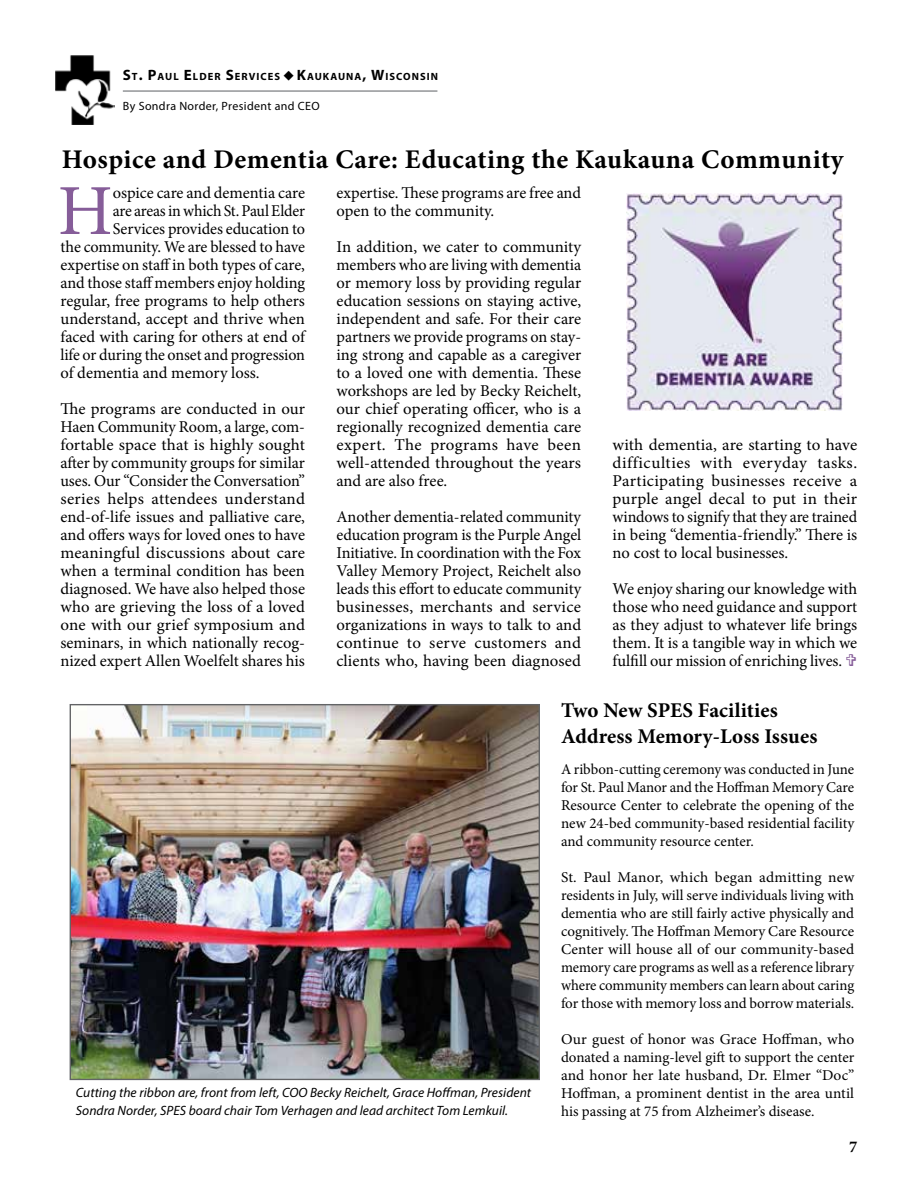
<style>
.page{position:relative;width:918px;height:1188px;background:#fff}
.page>*{position:absolute;margin:0;border:0;box-sizing:border-box;transform-origin:0 0}
.t1{font:71.85px "Minion Pro";color:#865d99}
.t2{font:700 27px "Minion Pro";letter-spacing:.02em;color:#000}
.t3{font:700 21px/25.5px "Minion Pro";letter-spacing:.005em;color:#000}
.t4{font:16.5px/18px "Minion Pro";letter-spacing:-.005em;color:#000;text-align:justify}
.t5{font:700 16.5px "Minion Pro";color:#000}
.t6{font:15px/18px "Minion Pro";color:#000;text-align:justify}
.t7{font:italic 13.5px/18px "Myriad Pro";letter-spacing:.005em;color:#000}
.t8{font:12px "Myriad Pro";letter-spacing:.03em;color:#000}
.t9{font:700 10.5px "Myriad Pro";letter-spacing:.1em;color:#000}
.s1{font-size:15px}
</style>
<div class="page">
<hr style="left:123px;top:90px;width:314px;height:2px;background:#939598">
<img style="left:55px;top:55px;width:60px;height:69px">
<img style="left:626px;top:194px;width:216px;height:217px">
<img style="left:72px;top:706px;width:466px;height:372px">
<p class="t9" style="left:123px;top:70px;width:315px"><span class="s1">S</span>T<span class="s1">. P</span>AUL <span class="s1">E</span>LDER <span class="s1">S</span>ERVICES ◆<span class="s1">K</span>AUKAUNA<span class="s1">, W</span>ISCONSIN</p>
<p class="t8" style="left:123px;top:98px;width:198px">By Sondra Norder, President and CEO</p>
<h2 class="t2" style="left:62px;top:140px;width:783px">Hospice and Dementia Care: Educating the Kaukauna Community</h2>
<h1 class="t1" style="left:58px;top:163px;width:57px">H</h1>
<p class="t4" style="left:113px;top:184px;width:194px">ospice care and dementia care</p>
<p class="t4" style="left:337px;top:184px;width:246px">expertise. These programs are free and open to the community.</p>
<p class="t4" style="left:337px;top:238px;width:246px">In addition, we cater to community members who are living with dementia or memory loss by providing regular education sessions on staying active, independent and safe. For their care partners we provide programs on stay&shy;ing strong and capable as a caregiver to a loved one with dementia. These workshops are led by Becky Reichelt, our chief operating officer, who is a regionally recognized dementia care expert. The programs have been well-attended throughout the years and are also free.</p>
<p class="t4" style="left:337px;top:508px;width:246px">Another dementia-related community education program is the Purple Angel Initiative. In coordination with the Fox Valley Memory Project, Reichelt also leads this effort to educate community businesses, merchants and service organizations in ways to talk to and continue to serve customers and clients who, having been diagnosed</p>
<p class="t4" style="left:113px;top:202px;width:194px">are areas in which St. Paul Elder</p>
<p class="t4" style="left:113px;top:220px;width:194px">Services provides education to</p>
<p class="t4" style="left:60px;top:238px;width:246px">the community. We are blessed to have</p>
<p class="t4" style="left:60px;top:256px;width:246px">expertise on staff in both types of care,</p>
<p class="t4" style="left:60px;top:274px;width:246px">and those staff members enjoy holding</p>
<p class="t4" style="left:60px;top:292px;width:246px">regular, free programs to help others</p>
<p class="t4" style="left:60px;top:310px;width:246px">understand, accept and thrive when</p>
<p class="t4" style="left:60px;top:328px;width:246px">faced with caring for others at end of</p>
<p class="t4" style="left:60px;top:346px;width:246px">life or during the onset and progression</p>
<p class="t4" style="left:60px;top:364px;width:201px">of dementia and memory loss.</p>
<p class="t4" style="left:60px;top:400px;width:246px">The programs are conducted in our Haen Community Room, a large, com&shy;fortable space that is highly sought after by community groups for similar uses. Our “Consider the Conversation” series helps attendees understand end-of-life issues and palliative care, and offers ways for loved ones to have meaningful discussions about care when a terminal condition has been diagnosed. We have also helped those who are grieving the loss of a loved one with our grief symposium and seminars, in which nationally recog&shy;nized expert Allen Woelfelt shares his</p>
<p class="t4" style="left:613px;top:436px;width:246px">with dementia, are starting to have difficulties with everyday tasks.<br>Participating businesses receive a purple angel decal to put in their windows to signify that they are trained in being “dementia-friendly.” There is no cost to local businesses.</p>
<p class="t4" style="left:613px;top:580px;width:246px">We enjoy sharing our knowledge with those who need guidance and support as they adjust to whatever life brings them. It is a tangible way in which we fulfill our mission of enriching lives.</p>
<p class="t3" style="left:561px;top:698px;width:258px">Two New SPES Facilities<br>Address Memory-Loss Issues</p>
<p class="t6" style="left:561px;top:760px;width:295px">A ribbon-cutting ceremony was conducted in June for St. Paul Manor and the Hoffman Memory Care Resource Center to celebrate the opening of the new 24-bed community-based residential facility and community resource center.</p>
<p class="t6" style="left:561px;top:868px;width:295px">St. Paul Manor, which began admitting new residents in July, will serve individuals living with dementia who are still fairly active physically and cognitively. The Hoffman Memory Care Resource Center will house all of our community-based memory care programs as well as a reference library where community members can learn about caring for those with memory loss and borrow materials.</p>
<p class="t6" style="left:561px;top:1030px;width:295px">Our guest of honor was Grace Hoffman, who donated a naming-level gift to support the center and honor her late husband, Dr. Elmer “Doc” Hoffman, a prominent dentist in the area until his passing at 75 from Alzheimer’s disease.</p>
<p class="t7" style="left:76px;top:1084px;width:457px">Cutting the ribbon are, front from left, COO Becky Reichelt, Grace Hoffman, President<br>Sondra Norder, SPES board chair Tom Verhagen and lead architect Tom Lemkuil.</p>
<p class="t5" style="left:849px;top:1135px;width:10px">7</p>
</div>
